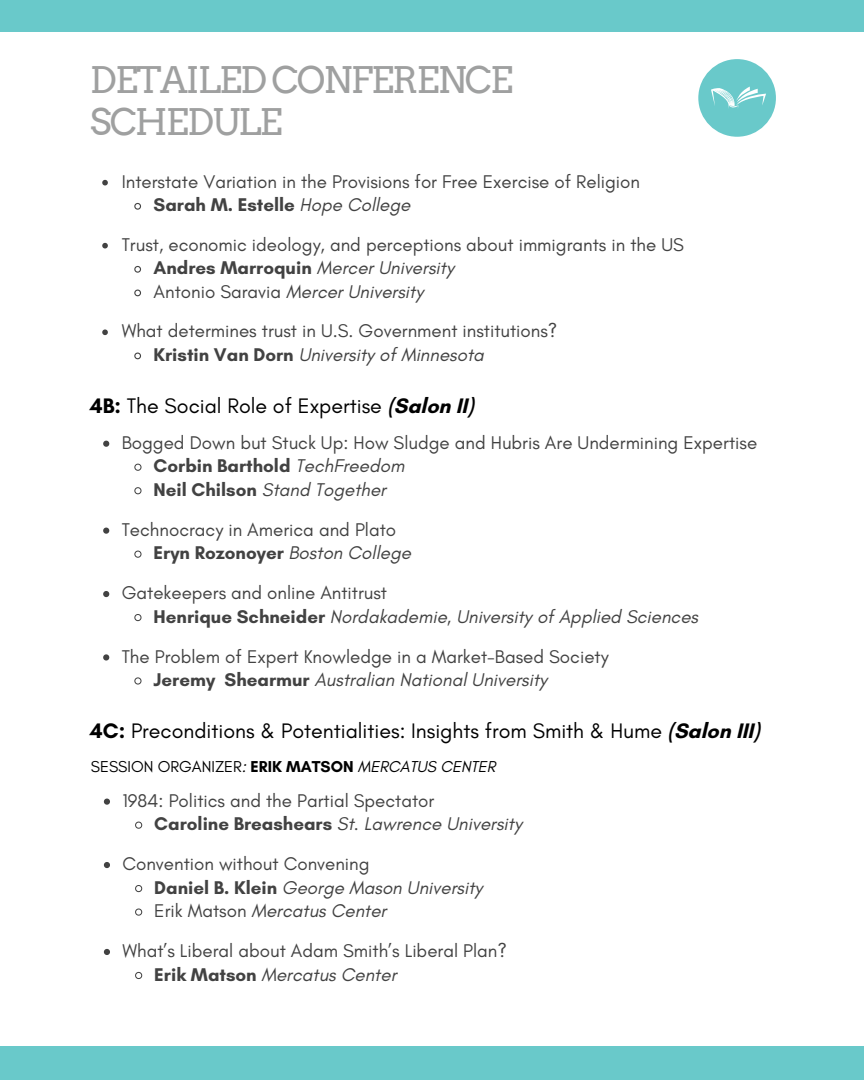
<style>
.page{position:relative;width:864px;height:1080px;background:#fff}
.page>*{position:absolute;margin:0;border:0;box-sizing:border-box;transform-origin:0 0}
.t1{font:36.6px/42px "Arvo";letter-spacing:-.05em;color:#9fa0a0}
.t2{font:21.45px "Glacial Indifference";color:#000}
.t3{font:18.75px/23.5px "Glacial Indifference";color:#424242}
.t4{font:italic 18.75px/23.5px "Glacial Indifference";color:#424242}
.t5{font:16.05px "Glacial Indifference";color:#000}
.s1{font-weight:700}
.s2{font-style:italic}
.s3{font-style:normal}
.s4{font-weight:700;font-style:normal}
</style>
<div class="page">
<div style="left:698px;top:59px;width:78px;height:78px;background:#69c9ca;border-radius:50%"></div>
<div style="left:0;top:1047px;width:864px;height:33px;background:#69c9ca"></div>
<div style="left:0;top:0;width:864px;height:32px;background:#69c9ca"></div>
<svg style="left:103px;top:441px;width:6px;height:6px"></svg>
<svg style="left:134px;top:463px;width:8px;height:8px"></svg>
<svg style="left:134px;top:487px;width:8px;height:8px"></svg>
<svg style="left:103px;top:528px;width:6px;height:6px"></svg>
<svg style="left:134px;top:550px;width:8px;height:8px"></svg>
<svg style="left:103px;top:591px;width:6px;height:6px"></svg>
<svg style="left:134px;top:614px;width:8px;height:8px"></svg>
<svg style="left:103px;top:654px;width:6px;height:7px"></svg>
<svg style="left:134px;top:677px;width:8px;height:8px"></svg>
<svg style="left:711px;top:87px;width:55px;height:21px"></svg>
<svg style="left:102px;top:180px;width:6px;height:5px"></svg>
<svg style="left:134px;top:202px;width:7px;height:8px"></svg>
<svg style="left:102px;top:243px;width:6px;height:5px"></svg>
<svg style="left:134px;top:265px;width:7px;height:8px"></svg>
<svg style="left:134px;top:289px;width:7px;height:8px"></svg>
<svg style="left:102px;top:329px;width:6px;height:6px"></svg>
<svg style="left:134px;top:352px;width:7px;height:8px"></svg>
<svg style="left:104px;top:799px;width:6px;height:6px"></svg>
<svg style="left:135px;top:821px;width:8px;height:8px"></svg>
<svg style="left:104px;top:862px;width:6px;height:6px"></svg>
<svg style="left:135px;top:885px;width:8px;height:8px"></svg>
<svg style="left:135px;top:908px;width:8px;height:8px"></svg>
<svg style="left:104px;top:949px;width:6px;height:6px"></svg>
<svg style="left:135px;top:971px;width:8px;height:9px"></svg>
<h1 class="t1" style="left:90px;top:59px;width:425px">DETAILED CONFERENCE<br>SCHEDULE</h1>
<p class="t3" style="left:154px;top:169px;width:488px;text-indent:-32px">Interstate Variation in the Provisions for Free Exercise of Religion<br><span class="s1">Sarah M. Estelle</span> <span class="s2">Hope College</span></p>
<p class="t3" style="left:154px;top:232px;width:532px;text-indent:-32px">Trust, economic ideology, and perceptions about immigrants in the US<br><span class="s1">Andres Marroquin</span> <span class="s2">Mercer University<br></span>Antonio Saravia <span class="s2">Mercer University</span></p>
<p class="t3" style="left:154px;top:319px;width:405px;text-indent:-32px">What determines trust in U.S. Government institutions?<br><span class="s1">Kristin Van Dorn</span> <span class="s2">University of Minnesota</span></p>
<p class="t2" style="left:90px;top:393px;width:385px"><span class="s1">4B:</span> The Social Role of Expertise <span class="s1">(Salon II)</span></p>
<p class="t3" style="left:154px;top:430px;width:605px;text-indent:-32px">Bogged Down but Stuck Up: How Sludge and Hubris Are Undermining Expertise<br><span class="s1">Corbin Barthold</span> <span class="s2">TechFreedom<br></span><span class="s1">Neil Chilson</span> <span class="s2">Stand Together</span></p>
<p class="t3" style="left:154px;top:517px;width:259px;text-indent:-32px">Technocracy in America and Plato<br><span class="s1">Eryn Rozonoyer</span> <span class="s2">Boston College</span></p>
<p class="t4" style="left:154px;top:581px;width:546px;text-indent:-32px"><span class="s3">Gatekeepers and online Antitrust<br></span><span class="s4">Henrique Schneider</span> Nordakademie, University of Applied Sciences</p>
<p class="t3" style="left:154px;top:644px;width:457px;text-indent:-32px">The Problem of Expert Knowledge in a Market-Based Society<br><span class="s1">Jeremy Shearmur</span> <span class="s2">Australian National University</span></p>
<p class="t2" style="left:90px;top:718px;width:671px"><span class="s1">4C:</span> Preconditions &amp; Potentialities: Insights from Smith &amp; Hume <span class="s1">(Salon III)</span></p>
<p class="t5" style="left:91px;top:757px;width:406px">SESSION ORGANIZER<span class="s2">:</span> <span class="s1">ERIK MATSON</span> <span class="s2">MERCATUS CENTER</span></p>
<p class="t3" style="left:154px;top:788px;width:369px;text-indent:-32px">1984: Politics and the Partial Spectator<br><span class="s1">Caroline Breashears</span> <span class="s2">St. Lawrence University</span></p>
<p class="t3" style="left:154px;top:852px;width:330px;text-indent:-32px">Convention without Convening<br><span class="s1">Daniel B. Klein</span> <span class="s2">George Mason University<br></span>Erik Matson <span class="s2">Mercatus Center</span></p>
<p class="t3" style="left:154px;top:939px;width:354px;text-indent:-32px">What’s Liberal about Adam Smith’s Liberal Plan?<br><span class="s1">Erik Matson</span> <span class="s2">Mercatus Center</span></p>
</div>
